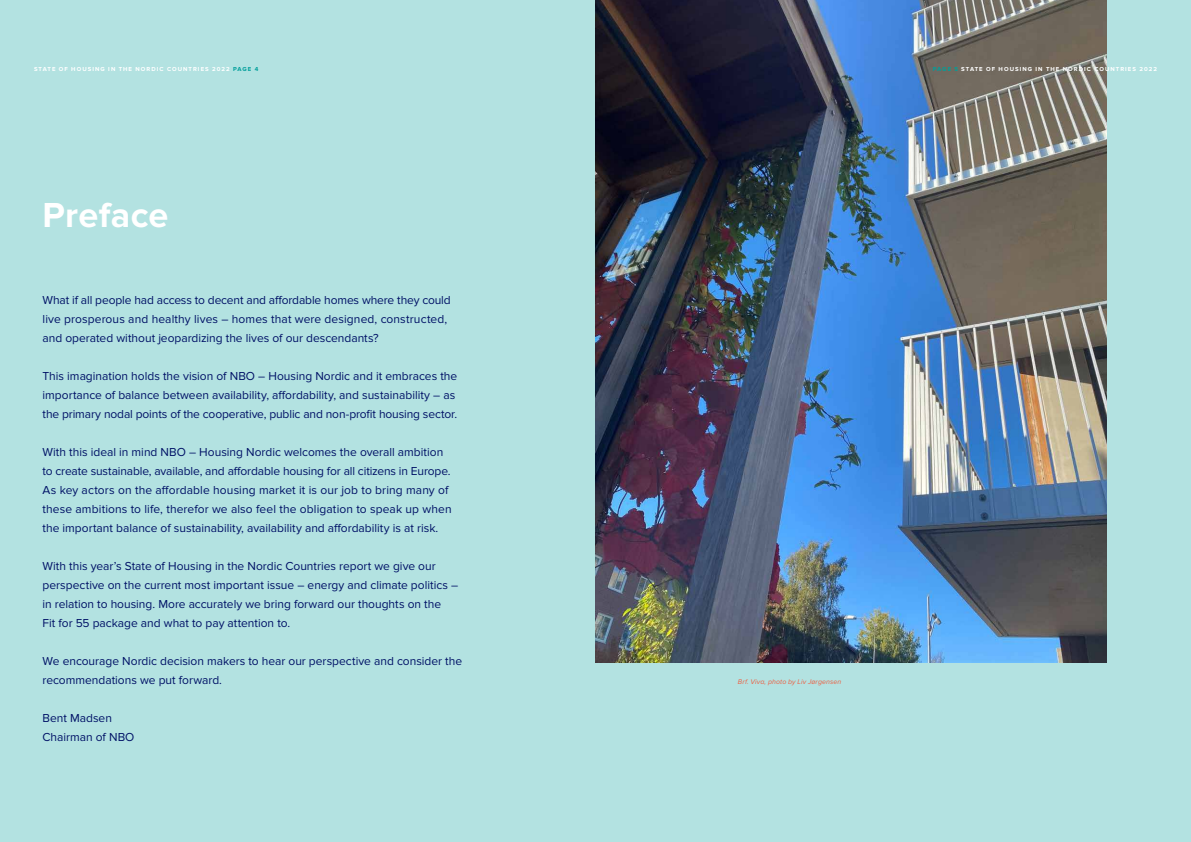
<style>
.page{position:relative;width:1191px;height:842px;background:#b3e2e1}
.page>*{position:absolute;margin:0;border:0;box-sizing:border-box;transform-origin:0 0}
.t1{font:700 36px "Proxima Nova";letter-spacing:.005em;color:#fff}
.t2{font:12px/19px "Proxima Nova";color:#016}
.t3{font:italic 7px "Proxima Nova";letter-spacing:.015em;color:#ed6043}
.t4{font:700 6px "Proxima Nova";letter-spacing:.175em;color:#fff}
.s1{color:#009f9b}
</style>
<div class="page">
<img style="left:595px;top:0;width:511px;height:662px">
<p class="t4" style="left:34px;top:65px;width:226px">STATE OF HOUSING IN THE NORDIC COUNTRIES 2022 <span class="s1">PAGE 4</span></p>
<p class="t4" style="left:932px;top:65px;width:226px"><span class="s1">PAGE 5</span> STATE OF HOUSING IN THE NORDIC COUNTRIES 2022</p>
<h1 class="t1" style="left:43px;top:194px;width:127px">Preface</h1>
<p class="t2" style="left:43px;top:291px;width:410px">What if all people had access to decent and affordable homes where they could live prosperous and healthy lives – homes that were designed, constructed, and operated without jeopardizing the lives of our descendants?</p>
<p class="t2" style="left:43px;top:367px;width:416px">This imagination holds the vision of NBO – Housing Nordic and it embraces the importance of balance between availability, affordability, and sustainability – as the primary nodal points of the cooperative, public and non-profit housing sector.</p>
<p class="t2" style="left:43px;top:443px;width:410px">With this ideal in mind NBO – Housing Nordic welcomes the overall ambition to create sustainable, available, and affordable housing for all citizens in Europe.<br>As key actors on the affordable housing market it is our job to bring many of these ambitions to life, therefor we also feel the obligation to speak up when the important balance of sustainability, availability and affordability is at risk.</p>
<p class="t2" style="left:43px;top:557px;width:417px">With this year’s State of Housing in the Nordic Countries report we give our perspective on the current most important issue – energy and climate politics – in relation to housing. More accurately we bring forward our thoughts on the<br>Fit for 55 package and what to pay attention to.</p>
<p class="t2" style="left:43px;top:652px;width:421px">We encourage Nordic decision makers to hear our perspective and consider the recommendations we put forward.</p>
<p class="t2" style="left:43px;top:709px;width:93px">Bent Madsen<br>Chairman of NBO</p>
<p class="t3" style="left:738px;top:678px;width:105px">Brf. Viva, photo by Liv Jørgensen</p>
</div>
